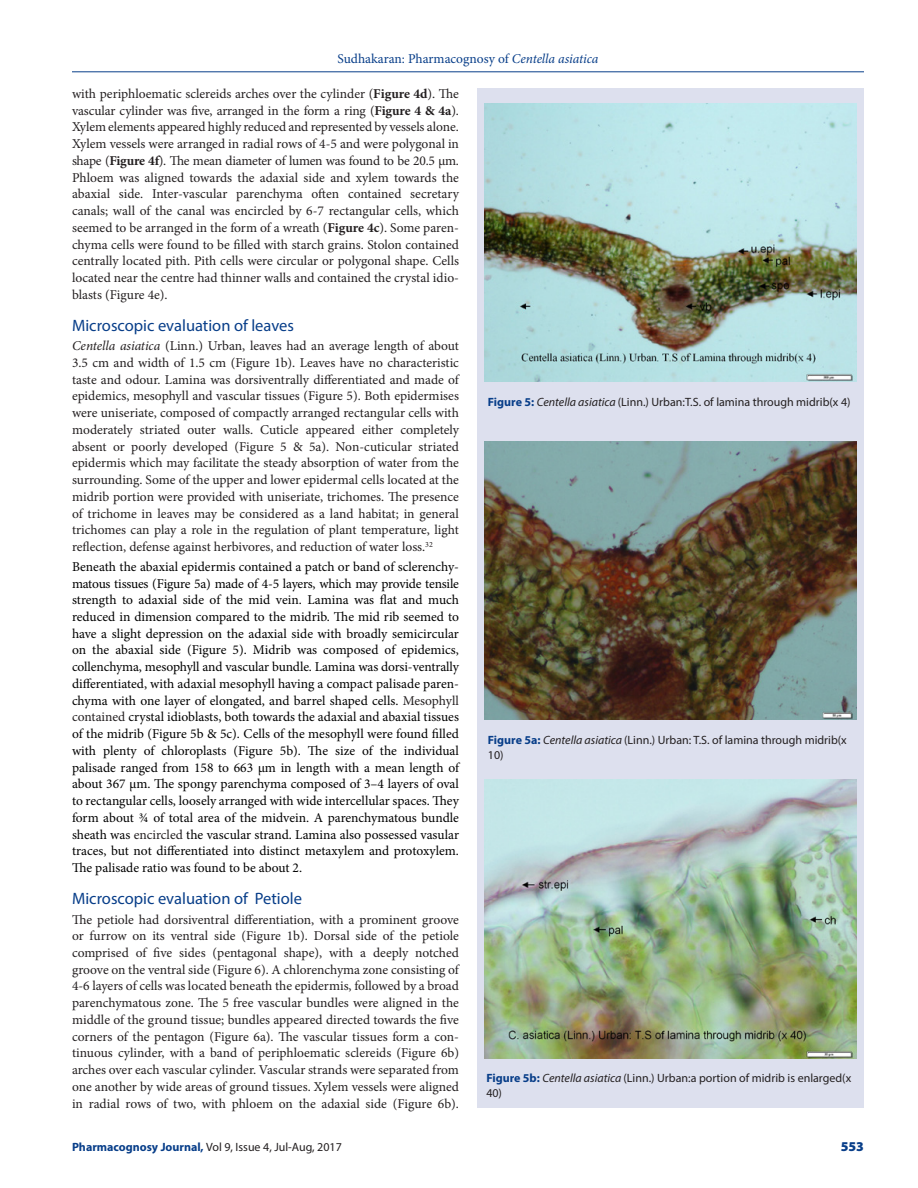
<style>
.page{position:relative;width:918px;height:1188px;background:#fff}
.page>*{position:absolute;margin:0;border:0;box-sizing:border-box;transform-origin:0 0}
._2_HD{font:16.5px "Myriad Pro";color:#083e89}
.TXT{font:13.5px/16.8px "Minion Pro";color:#231f20;text-align:justify}
.TXT-2{font:13.5px/16.8px "Minion Pro";color:#000;text-align:justify}
.t1{font:13.5px "Minion Pro";color:#083e89}
.t2{font:900 13.5px "Myriad Pro";color:#083e89}
.FIG_CAP{font:12px/15px "Myriad Pro";color:#231f20}
.s1{font-style:italic}
.s2{font-weight:700}
.s3{color:#231f20}
.s4{font-weight:700;color:#083e89}
</style>
<div class="page">
<hr style="left:72px;top:72px;width:792px;height:1px;background:#083e89">
<div style="left:477px;top:88px;width:387px;height:1020px;background:#dde0ee"></div>
<img style="left:485px;top:103px;width:371px;height:279px">
<img style="left:485px;top:441px;width:371px;height:279px">
<img style="left:484px;top:780px;width:373px;height:278px">
<p class="t1" style="left:337px;top:50px;width:263px">Sudhakaran: Pharmacognosy of <span class="s1">Centella asiatica</span></p>
<p class="TXT" style="left:72px;top:85px;width:389px">with periphloematic sclereids arches over the cylinder (<span class="s2">Figure 4d</span>). The vascular cylinder was five, arranged in the form a ring (<span class="s2">Figure 4 &amp; 4a</span>).<br>Xylem elements appeared highly reduced and represented by vessels alone.<br>Xylem vessels were arranged in radial rows of 4-5 and were polygonal in shape (<span class="s2">Figure 4f</span>). The mean diameter of lumen was found to be 20.5 μm.<br>Phloem was aligned towards the adaxial side and xylem towards the abaxial side. Inter-vascular parenchyma often contained secretary canals; wall of the canal was encircled by 6-7 rectangular cells, which seemed to be arranged in the form of a wreath (<span class="s2">Figure 4c</span>). Some paren&shy;chyma cells were found to be filled with starch grains. Stolon contained centrally located pith. Pith cells were circular or polygonal shape. Cells located near the centre had thinner walls and contained the crystal idio&shy;blasts (Figure 4e).</p>
<p class="_2_HD" style="left:72px;top:315px;width:223px">Microscopic evaluation of leaves</p>
<p class="TXT" style="left:72px;top:338px;width:389px"><span class="s1">Centella asiatica</span> (Linn.) Urban, leaves had an average length of about 3.5 cm and width of 1.5 cm (Figure 1b). Leaves have no characteristic taste and odour. Lamina was dorsiventrally differentiated and made of epidemics, mesophyll and vascular tissues (Figure 5). Both epidermises were uniseriate, composed of compactly arranged rectangular cells with moderately striated outer walls. Cuticle appeared either completely absent or poorly developed (Figure 5 &amp; 5a). Non-cuticular striated epidermis which may facilitate the steady absorption of water from the surrounding. Some of the upper and lower epidermal cells located at the midrib portion were provided with uniseriate, trichomes. The presence of trichome in leaves may be considered as a land habitat; in general trichomes can play a role in the regulation of plant temperature, light reflection, defense against herbivores, and reduction of water loss.<sup>32</sup></p>
<p class="TXT-2" style="left:72px;top:558px;width:389px">Beneath the abaxial epidermis contained a patch or band of sclerenchy&shy;matous tissues (Figure 5a) made of 4-5 layers, which may provide tensile strength to adaxial side of the mid vein. Lamina was flat and much reduced in dimension compared to the midrib. The mid rib seemed to have a slight depression on the adaxial side with broadly semicircular on the abaxial side (Figure 5). Midrib was composed of epidemics, collenchyma, mesophyll and vascular bundle. Lamina was dorsi-ventrally differentiated, with adaxial mesophyll having a compact palisade paren&shy;chyma with one layer of elongated, and barrel shaped cells. <span class="s3">Mesophyll contained</span> crystal idioblasts, both towards the adaxial and abaxial tissues of the midrib (Figure 5b &amp; 5c). Cells of the mesophyll were found filled with plenty of chloroplasts (Figure 5b). The size of the individual palisade ranged from 158 to 663 μm in length with a mean length of about 367 μm. The spongy parenchyma composed of 3–4 layers of oval to rectangular cells, loosely arranged with wide intercellular spaces. They form about ¾ of total area of the midvein. A parenchymatous bundle sheath was <span class="s3">encircled</span> the vascular strand. Lamina also possessed vasular traces, but not differentiated into distinct metaxylem and protoxylem.<br>The palisade ratio was found to be about 2.</p>
<p class="_2_HD" style="left:72px;top:888px;width:232px">Microscopic evaluation of Petiole</p>
<p class="TXT" style="left:72px;top:911px;width:389px">The petiole had dorsiventral differentiation, with a prominent groove or furrow on its ventral side (Figure 1b). Dorsal side of the petiole comprised of five sides (pentagonal shape), with a deeply notched groove on the ventral side (Figure 6). A chlorenchyma zone consisting of 4-6 layers of cells was located beneath the epidermis, followed by a broad parenchymatous zone. The 5 free vascular bundles were aligned in the middle of the ground tissue; bundles appeared directed towards the five corners of the pentagon (Figure 6a). The vascular tissues form a con&shy;tinuous cylinder, with a band of periphloematic sclereids (Figure 6b) arches over each vascular cylinder. Vascular strands were separated from one another by wide areas of ground tissues. Xylem vessels were aligned in radial rows of two, with phloem on the adaxial side (Figure 6b).</p>
<p class="FIG_CAP" style="left:488px;top:394px;width:364px"><span class="s4">Figure 5:</span> <span class="s1">Centella asiatica</span> (Linn.) Urban:T.S. of lamina through midrib(x 4)</p>
<p class="FIG_CAP" style="left:488px;top:732px;width:360px"><span class="s4">Figure 5a:</span> <span class="s1">Centella asiatica</span> (Linn.) Urban: T.S. of lamina through midrib(x<br>10)</p>
<p class="FIG_CAP" style="left:486px;top:1070px;width:366px"><span class="s4">Figure 5b:</span> <span class="s1">Centella asiatica</span> (Linn.) Urban:a portion of midrib is enlarged(x<br>40)</p>
<p class="FIG_CAP" style="left:72px;top:1139px;width:271px"><span class="s4">Pharmacognosy Journal,</span> Vol 9, Issue 4, Jul-Aug, 2017</p>
<p class="t2" style="left:841px;top:1137px;width:25px">553</p>
</div>
